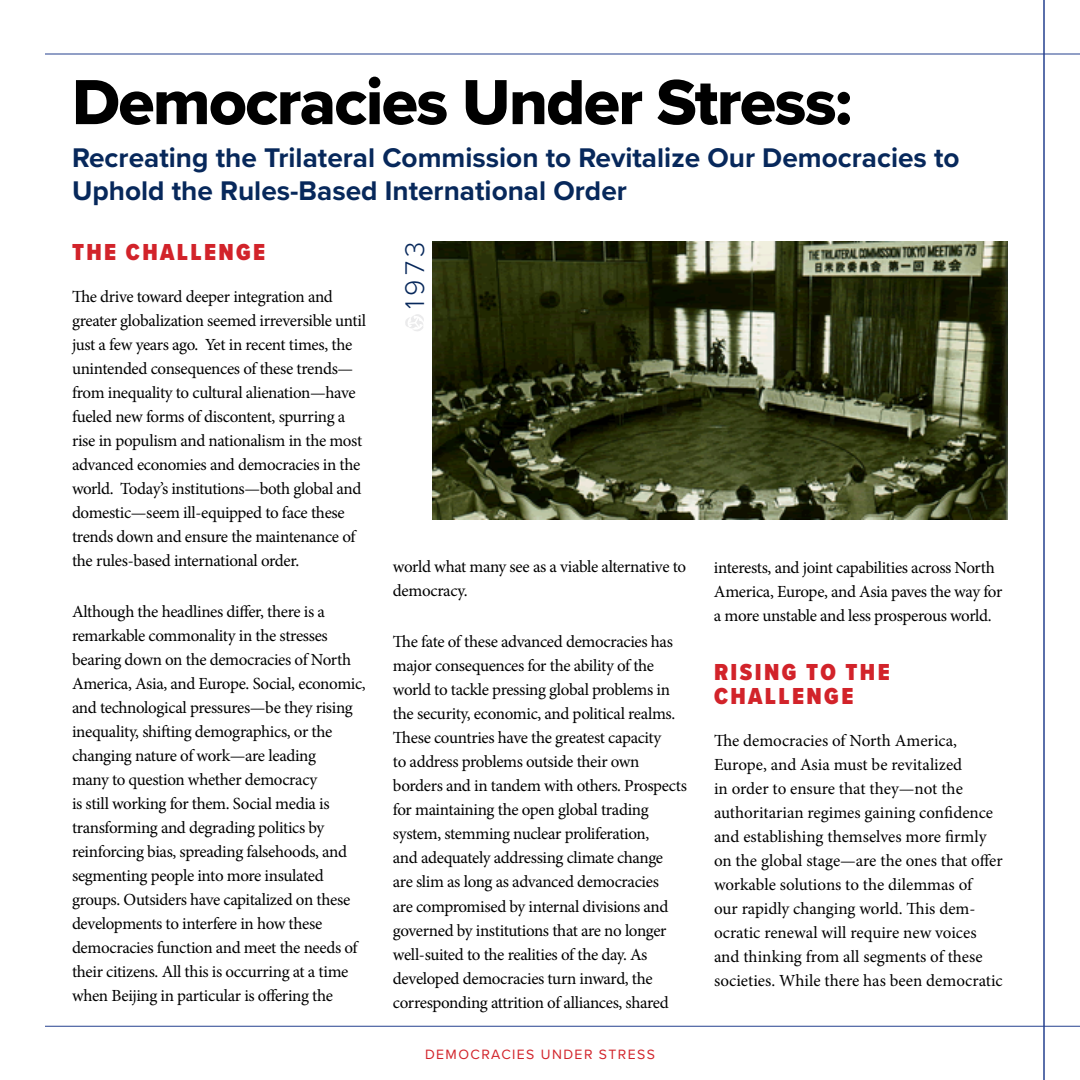
<style>
.page{position:relative;width:1080px;height:1080px;background:#fff}
.page>*{position:absolute;margin:0;border:0;box-sizing:border-box;transform-origin:0 0}
.t1{font:66px "Proxima Nova Extrabld";letter-spacing:-.025em;color:#000}
.t2{font:700 28px/33.6px "Proxima Nova";color:#07285b}
.t3{font:300 28px "Proxima Nova";color:#07285b}
.t4{font:900 24px/24px "Proxima Nova Cond";letter-spacing:.1em;color:#d2232a}
.t5{font:17px/24px "Minion Pro";letter-spacing:-.02em;color:#000}
.t6{font:17px/24px "Minion Pro";color:#000}
.t7{font:14px "Proxima Nova";letter-spacing:.1em;color:#d2232a}
</style>
<div class="page">
<hr style="left:45px;top:1026px;width:1035px;height:1px;background:#25408f">
<hr style="left:1044px;top:0;width:1px;height:1080px;background:#25408f">
<hr style="left:45px;top:54px;width:1035px;height:1px;background:#25408f">
<img style="left:432px;top:242px;width:575px;height:278px">
<svg style="left:405px;top:314px;width:19px;height:17px"></svg>
<h1 class="t1" style="left:72px;top:53px;width:782px">Democracies Under Stress:</h1>
<h2 class="t2" style="left:72px;top:140px;width:889px">Recreating the Trilateral Commission to Revitalize Our Democracies to<br>Uphold the Rules-Based International Order</h2>
<h3 class="t4" style="left:72px;top:240px;width:195px">THE CHALLENGE</h3>
<p class="t5" style="left:72px;top:285px;width:296px">The drive toward deeper integration and greater globalization seemed irreversible until just a few years ago. Yet in recent times, the unintended consequences of these trends— from inequality to cultural alienation—have fueled new forms of discontent, spurring a rise in populism and nationalism in the most advanced economies and democracies in the world. Today’s institutions—both global and domestic—seem ill-equipped to face these trends down and ensure the maintenance of the rules-based international order.</p>
<p class="t5" style="left:72px;top:600px;width:295px">Although the headlines differ, there is a remarkable commonality in the stresses bearing down on the democracies of North America, Asia, and Europe. Social, economic, and technological pressures—be they rising inequality, shifting demographics, or the changing nature of work—are leading<br>many to question whether democracy<br>is still working for them. Social media is transforming and degrading politics by reinforcing bias, spreading falsehoods, and segmenting people into more insulated groups. Outsiders have capitalized on these developments to interfere in how these democracies function and meet the needs of their citizens. All this is occurring at a time when Beijing in particular is offering the</p>
<h2 class="t3" style="left:394px;top:309px;width:68px;rotate:-90deg">1973</h2>
<p class="t5" style="left:393px;top:555px;width:295px">world what many see as a viable alternative to democracy.</p>
<p class="t5" style="left:393px;top:630px;width:296px">The fate of these advanced democracies has major consequences for the ability of the world to tackle pressing global problems in the security, economic, and political realms.<br>These countries have the greatest capacity<br>to address problems outside their own borders and in tandem with others. Prospects for maintaining the open global trading system, stemming nuclear proliferation,<br>and adequately addressing climate change are slim as long as advanced democracies<br>are compromised by internal divisions and governed by institutions that are no longer well-suited to the realities of the day. As developed democracies turn inward, the corresponding attrition of alliances, shared</p>
<p class="t5" style="left:714px;top:555px;width:290px">interests, and joint capabilities across North<br>America, Europe, and Asia paves the way for a more unstable and less prosperous world.</p>
<h3 class="t4" style="left:714px;top:660px;width:177px">RISING TO THE<br>CHALLENGE</h3>
<p class="t6" style="left:714px;top:729px;width:290px">The democracies of North America, Europe, and Asia must be revitalized<br>in order to ensure that they—not the authoritarian regimes gaining confidence and establishing themselves more firmly on the global stage—are the ones that offer workable solutions to the dilemmas of<br>our rapidly changing world. This dem&shy;ocratic renewal will require new voices and thinking from all segments of these societies. While there has been democratic</p>
<p class="t7" style="left:425px;top:1044px;width:231px">DEMOCRACIES UNDER STRESS</p>
</div>
